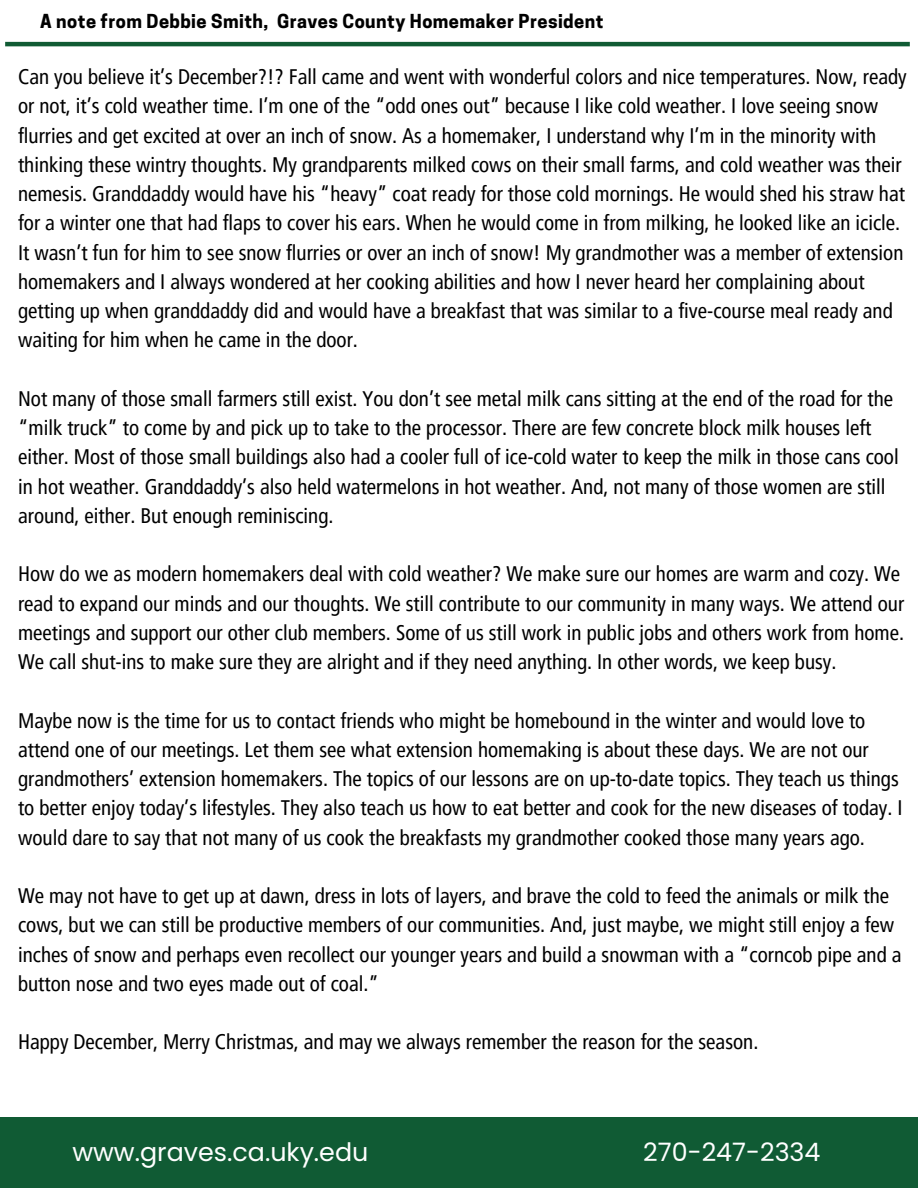
<style>
.page{position:relative;width:918px;height:1188px;background:#fff}
.page>*{position:absolute;margin:0;border:0;box-sizing:border-box;transform-origin:0 0}
.t1{font:25.35px "Poppins";color:#fff}
.t2{font:condensed 21px/29.2px "Frutiger LT Pro";color:#000}
.t3{font:700 18.15px "Cooper Hewitt";letter-spacing:.025em;color:#000}
</style>
<div class="page">
<div style="left:0;top:1118px;width:918px;height:70px;background:#105b34"></div>
<hr style="left:5px;top:42px;width:905px;height:4px;background:#105b34">
<h3 class="t3" style="left:40px;top:14px;width:565px">A note from Debbie Smith, Graves County Homemaker President</h3>
<p class="t2" style="left:18px;top:62px;width:890px">Can you believe it’s December?!? Fall came and went with wonderful colors and nice temperatures. Now, ready or not, it’s cold weather time. I’m one of the “odd ones out” because I like cold weather. I love seeing snow flurries and get excited at over an inch of snow. As a homemaker, I understand why I’m in the minority with thinking these wintry thoughts. My grandparents milked cows on their small farms, and cold weather was their nemesis. Granddaddy would have his “heavy” coat ready for those cold mornings. He would shed his straw hat for a winter one that had flaps to cover his ears. When he would come in from milking, he looked like an icicle.<br>It wasn’t fun for him to see snow flurries or over an inch of snow! My grandmother was a member of extension homemakers and I always wondered at her cooking abilities and how I never heard her complaining about getting up when granddaddy did and would have a breakfast that was similar to a five-course meal ready and waiting for him when he came in the door.</p>
<p class="t2" style="left:18px;top:384px;width:882px">Not many of those small farmers still exist. You don’t see metal milk cans sitting at the end of the road for the “milk truck” to come by and pick up to take to the processor. There are few concrete block milk houses left either. Most of those small buildings also had a cooler full of ice-cold water to keep the milk in those cans cool in hot weather. Granddaddy’s also held watermelons in hot weather. And, not many of those women are still around, either. But enough reminiscing.</p>
<h3 class="t2" style="left:18px;top:559px;width:888px">How do we as modern homemakers deal with cold weather? We make sure our homes are warm and cozy. We read to expand our minds and our thoughts. We still contribute to our community in many ways. We attend our meetings and support our other club members. Some of us still work in public jobs and others work from home.<br>We call shut-ins to make sure they are alright and if they need anything. In other words, we keep busy.</h3>
<h3 class="t2" style="left:18px;top:706px;width:886px">Maybe now is the time for us to contact friends who might be homebound in the winter and would love to attend one of our meetings. Let them see what extension homemaking is about these days. We are not our grandmothers’ extension homemakers. The topics of our lessons are on up-to-date topics. They teach us things to better enjoy today’s lifestyles. They also teach us how to eat better and cook for the new diseases of today. I would dare to say that not many of us cook the breakfasts my grandmother cooked those many years ago.</h3>
<h3 class="t2" style="left:18px;top:881px;width:885px">We may not have to get up at dawn, dress in lots of layers, and brave the cold to feed the animals or milk the cows, but we can still be productive members of our communities. And, just maybe, we might still enjoy a few inches of snow and perhaps even recollect our younger years and build a snowman with a “corncob pipe and a button nose and two eyes made out of coal.”</h3>
<h3 class="t2" style="left:18px;top:1027px;width:742px">Happy December, Merry Christmas, and may we always remember the reason for the season.</h3>
<h3 class="t1" style="left:72px;top:1135px;width:298px">www.graves.ca.uky.edu</h3>
<h1 class="t1" style="left:643px;top:1135px;width:179px">270-247-2334</h1>
</div>
